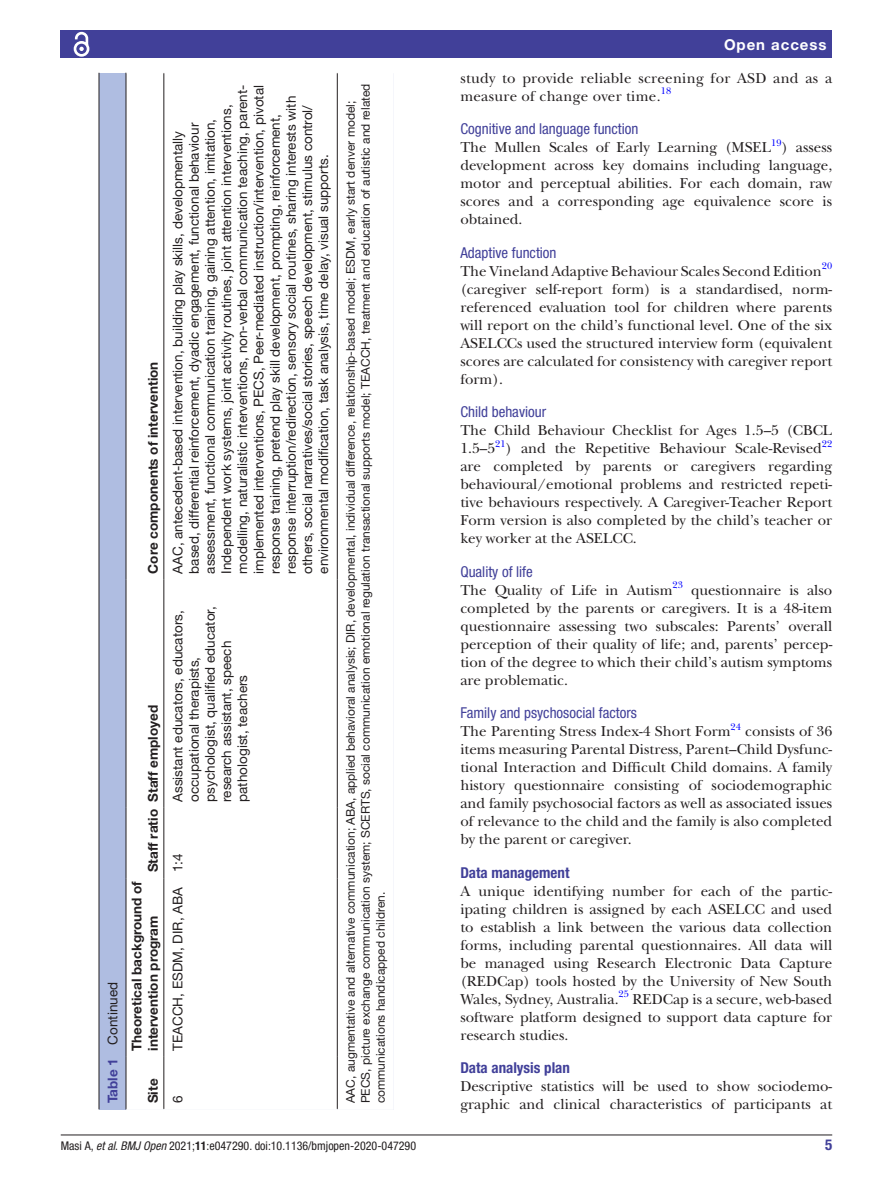
<style>
.page{position:relative;width:893px;height:1191px;background:#fff}
.page>*{position:absolute;margin:0;border:0;box-sizing:border-box;transform-origin:0 0}
.t1{font:15px/18px "New Baskerville";color:#231f20;text-align:justify}
.t2{font:condensed 15px "Helvetica Neue LT Std";color:#414099}
.t3{font:15px/18px "New Baskerville";letter-spacing:.02em;color:#231f20}
.t4{font:700 condensed 15px "Helvetica Neue LT Std";color:#414099}
.t5{font:700 15px "Helvetica Neue LT Std";letter-spacing:.065em;color:#fff}
.t6{font:13.5px/16.2px "Helvetica Neue LT Std";color:#231f20}
.t7{font:700 13.5px/16.2px "Helvetica Neue LT Std";color:#231f20}
.t8{font:700 13.5px "Helvetica Neue LT Std";color:#414099}
.t9{font:12px/15px "Helvetica Neue LT Std";color:#231f20}
.t10{font:condensed 12px "Helvetica Neue LT Std";color:#231f20}
.t11{font:9.9px "New Baskerville";color:#00f}
.s1{font-style:italic}
.s2{font-weight:700}
</style>
<div class="page">
<hr style="left:61px;top:1134px;width:771px;height:1px;background:#231f20">
<div style="left:61px;top:31px;width:771px;height:27px;background:#414099"></div>
<svg style="left:73px;top:31px;width:17px;height:26px"></svg>
<div style="left:117px;top:73px;width:277px;height:1036px;background:#afbde1"></div>
<div style="left:127px;top:73px;width:267px;height:1036px;background:#fff"></div>
<hr style="left:126px;top:1056px;width:1px;height:53px;background:#231f20">
<hr style="left:163px;top:1056px;width:1px;height:53px;background:#231f20">
<hr style="left:126px;top:878px;width:1px;height:178px;background:#231f20">
<hr style="left:163px;top:878px;width:1px;height:178px;background:#231f20">
<hr style="left:126px;top:807px;width:1px;height:71px;background:#231f20">
<hr style="left:163px;top:807px;width:1px;height:71px;background:#231f20">
<hr style="left:126px;top:579px;width:1px;height:228px;background:#231f20">
<hr style="left:163px;top:579px;width:1px;height:228px;background:#231f20">
<hr style="left:126px;top:73px;width:1px;height:506px;background:#231f20">
<hr style="left:163px;top:73px;width:1px;height:506px;background:#231f20">
<hr style="left:337px;top:878px;width:1px;height:178px;background:#231f20">
<hr style="left:337px;top:807px;width:1px;height:71px;background:#231f20">
<hr style="left:337px;top:579px;width:1px;height:228px;background:#231f20">
<hr style="left:337px;top:73px;width:1px;height:506px;background:#231f20">
<hr style="left:337px;top:1056px;width:1px;height:53px;background:#231f20">
<hr style="left:384px;top:73px;width:2px;height:1030px;background:#fff">
<div style="left:99px;top:73px;width:18px;height:1036px;background:#afbde1"></div>
<hr style="left:99px;top:73px;width:1px;height:1036px;background:#231f20">
<p class="t6" style="left:104px;top:1044px;width:64px;rotate:-90deg">Continued</p>
<p class="t8" style="left:104px;top:1103px;width:47px;rotate:-90deg">Table 1</p>
<p class="t7" style="left:145px;top:573px;width:214px;rotate:-90deg">Core components of intervention</p>
<p class="t6" style="left:169px;top:573px;width:490px;rotate:-90deg">AAC, antecedent-based intervention, building play skills, developmentally<br>based, differential reinforcement, dyadic engagement, functional behaviour assessment, functional communication training, gaining attention, imitation, Independent work systems, joint activity routines, joint attention interventions, modelling, naturalistic interventions, non-verbal communication teaching, parent&shy;implemented interventions, PECS, Peer-mediated instruction/intervention, pivotal response training, pretend play skill development, prompting, reinforcement, response interruption/redirection, sensory social routines, sharing interests with others, social narratives/social stories, speech development, stimulus control/ environmental modification, task analysis, time delay, visual supports.</p>
<p class="t7" style="left:145px;top:872px;width:169px;rotate:-90deg">Staff ratio Staff employed</p>
<p class="t7" style="left:128px;top:1050px;width:171px;rotate:-90deg">Theoretical background of intervention program</p>
<p class="t7" style="left:145px;top:1103px;width:26px;rotate:-90deg">Site</p>
<p class="t6" style="left:169px;top:801px;width:197px;rotate:-90deg">Assistant educators, educators, occupational therapists, psychologist, qualified educator, research assistant, speech pathologist, teachers</p>
<p class="t6" style="left:169px;top:1050px;width:199px;rotate:-90deg">TEACCH, ESDM, DIR, ABA 1:4</p>
<p class="t6" style="left:169px;top:1103px;width:9px;rotate:-90deg">6</p>
<p class="t9" style="left:358px;top:1103px;width:1021px;rotate:-90deg">PECS, picture exchange communication system; SCERTS, social communication emotional regulation transactional supports model; TEACCH, treatment and education of autistic and related communications handicapped children.</p>
<p class="t9" style="left:343px;top:1103px;width:1004px;rotate:-90deg">AAC, augmentative and alternative communication; ABA, applied behavioral analysis; DIR, developmental, individual difference, relationship-based model; ESDM, early start denver model;</p>
<p class="t5" style="left:724px;top:35px;width:104px">Open access</p>
<p class="t3" style="left:460px;top:69px;width:373px">study to provide reliable screening for ASD and as a measure of change over time.</p>
<p class="t11" style="left:661px;top:85px;width:12px">18</p>
<p class="t2" style="left:460px;top:120px;width:180px">Cognitive and language function</p>
<p class="t1" style="left:460px;top:139px;width:312px">The Mullen Scales of Early Learning (MSEL</p>
<p class="t11" style="left:771px;top:137px;width:12px">19</p>
<p class="t1" style="left:460px;top:139px;width:373px;text-indent:321px">) assess development across key domains including language, motor and perceptual abilities. For each domain, raw scores and a corresponding age equivalence score is obtained.</p>
<p class="t2" style="left:460px;top:244px;width:98px">Adaptive function</p>
<p class="t1" style="left:460px;top:262px;width:363px">The Vineland Adaptive Behaviour Scales Second Edition</p>
<p class="t11" style="left:822px;top:260px;width:12px">20</p>
<p class="t1" style="left:460px;top:280px;width:373px">(caregiver self-report form) is a standardised, norm&shy;referenced evaluation tool for children where parents will report on the child’s functional level. One of the six ASELCCs used the structured interview form (equivalent scores are calculated for consistency with caregiver report form).</p>
<p class="t2" style="left:460px;top:403px;width:87px">Child behaviour</p>
<p class="t1" style="left:460px;top:421px;width:373px">The Child Behaviour Checklist for Ages 1.5–5 (CBCL<br>1.5–5</p>
<p class="t11" style="left:495px;top:438px;width:12px">21</p>
<p class="t1" style="left:505px;top:439px;width:318px">) and the Repetitive Behaviour Scale-Revised</p>
<p class="t11" style="left:822px;top:438px;width:12px">22</p>
<p class="t1" style="left:460px;top:457px;width:373px">are completed by parents or caregivers regarding behavioural/emotional problems and restricted repeti&shy;tive behaviours respectively. A Caregiver-Teacher Report Form version is also completed by the child’s teacher or key worker at the ASELCC.</p>
<p class="t2" style="left:460px;top:563px;width:74px">Quality of life</p>
<p class="t1" style="left:460px;top:581px;width:214px">The Quality of Life in Autism</p>
<p class="t11" style="left:673px;top:579px;width:12px">23</p>
<p class="t1" style="left:460px;top:581px;width:373px;text-indent:231px">questionnaire is also completed by the parents or caregivers. It is a 48-item questionnaire assessing two subscales: Parents’ overall perception of their quality of life; and, parents’ percep&shy;tion of the degree to which their child’s autism symptoms are problematic.</p>
<p class="t2" style="left:460px;top:704px;width:178px">Family and psychosocial factors</p>
<p class="t1" style="left:460px;top:722px;width:272px">The Parenting Stress Index-4 Short Form</p>
<p class="t11" style="left:731px;top:720px;width:12px">24</p>
<p class="t1" style="left:460px;top:722px;width:373px;text-indent:285px">consists of 36 items measuring Parental Distress, Parent–Child Dysfunc&shy;tional Interaction and Difficult Child domains. A family history questionnaire consisting of sociodemographic and family psychosocial factors as well as associated issues of relevance to the child and the family is also completed by the parent or caregiver.</p>
<p class="t4" style="left:460px;top:863px;width:111px">Data management</p>
<p class="t1" style="left:460px;top:882px;width:373px">A unique identifying number for each of the partic&shy;ipating children is assigned by each ASELCC and used to establish a link between the various data collection forms, including parental questionnaires. All data will be managed using Research Electronic Data Capture (REDCap) tools hosted by the University of New South Wales, Sydney, Australia.<sup>25</sup> REDCap is a secure, web-based software platform designed to support data capture for research studies.</p>
<p class="t4" style="left:460px;top:1058px;width:111px">Data analysis plan</p>
<p class="t1" style="left:460px;top:1077px;width:373px">Descriptive statistics will be used to show sociodemo&shy;graphic and clinical characteristics of participants at</p>
<p class="t10" style="left:61px;top:1138px;width:357px">Masi A, <span class="s1">et al</span>. <span class="s1">BMJ Open</span> 2021;<span class="s2">11</span>:e047290. doi:10.1136/bmjopen-2020-047290</p>
<p class="t4" style="left:825px;top:1135px;width:9px">5</p>
</div>
